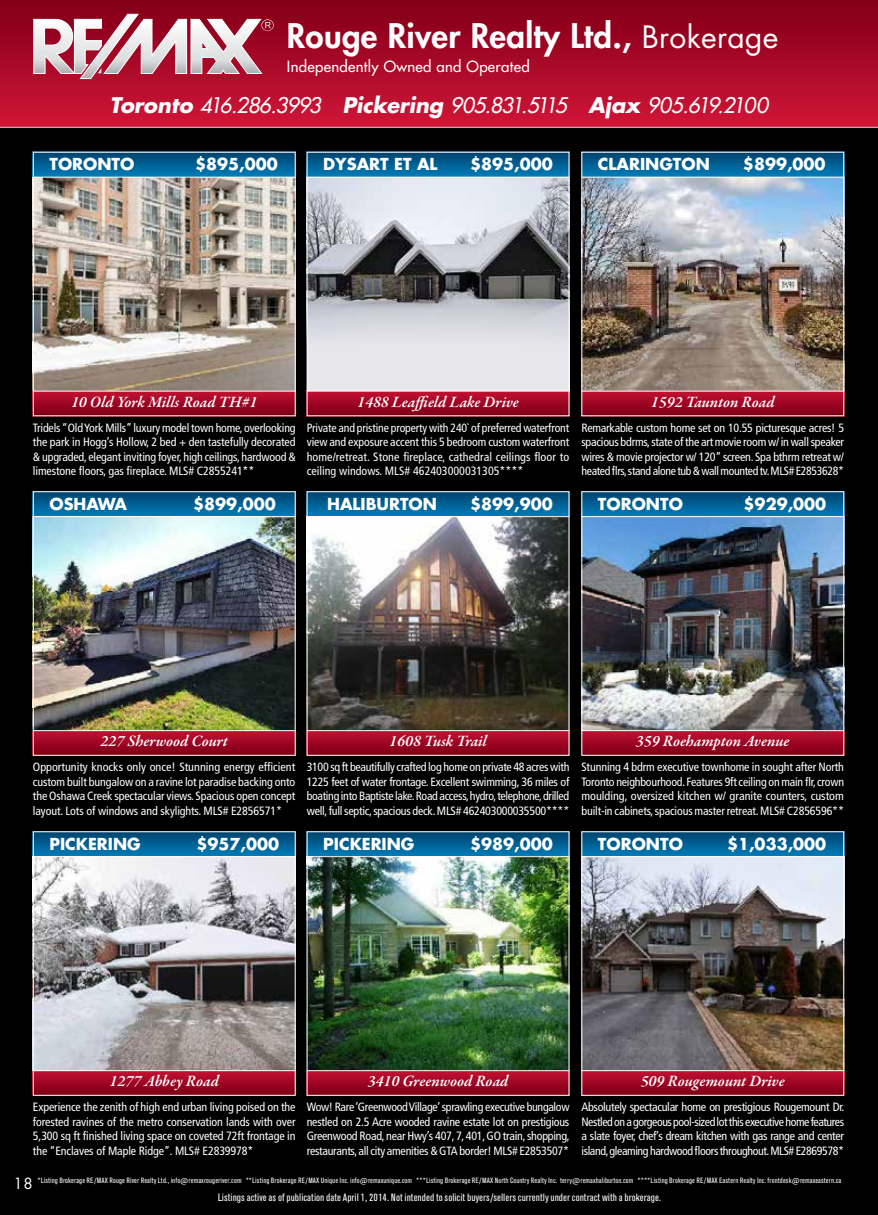
<style>
.page{position:relative;width:878px;height:1215px;background:#fff}
.page>*{position:absolute;margin:0;border:0;box-sizing:border-box;transform-origin:0 0}
.t1{font:800 33px "Futura Std";letter-spacing:.01em;color:#fff}
.t2{font:italic 500 21px "Futura Std";letter-spacing:-.065em;color:#fff}
.t3{font:italic 600 16.05px "Garamond Premr Pro";color:#fff}
.t4{font:700 16.05px "Futura Std";color:#fff}
.t5{font:500 15px "Futura Std";letter-spacing:.02em;color:#fff}
.t6{font:15px "Futura Std";color:#fff}
.t7{font:condensed 12px/14.4px "Frutiger";letter-spacing:-.01em;color:#fff;text-align:justify}
.t8{font:10.5px "Ad Grotesk SB Con";color:#fff}
.t9{font:7.5px "Ad Grotesk SB Con";letter-spacing:.01em;color:#fff}
.s1{font-weight:400;font-size:30px}
.s2{font-weight:700}
</style>
<div class="page">
<div style="left:0;top:128px;width:878px;height:1087px;background:#000"></div>
<div style="left:0;top:0;width:878px;height:127px;background:linear-gradient(to bottom,#810018,#d11537)"></div>
<svg style="left:33px;top:14px;width:241px;height:66px"></svg>
<hr style="left:0;top:127px;width:878px;height:1px;background:#c7c8ca">
<div style="left:581px;top:491px;width:263px;height:26px;background:linear-gradient(to bottom,#00426b,#007bb8)"></div>
<svg style="left:583px;top:731px;width:259px;height:23px;background:#a00725"></svg>
<img style="left:583px;top:517px;width:259px;height:213px">
<hr style="left:581px;top:516px;width:263px;height:1px;background:#fff">
<hr style="left:581px;top:730px;width:263px;height:1px;background:#fff">
<div style="left:581px;top:491px;width:263px;height:265px;border:1px solid #fff"></div>
<svg style="left:308px;top:154px;width:259px;height:23px;background:#036397"></svg>
<svg style="left:308px;top:392px;width:259px;height:22px;background:#9f0623"></svg>
<div style="left:307px;top:177px;width:262px;height:214px;background:#e8e7ec"></div>
<img style="left:308px;top:178px;width:259px;height:159px">
<hr style="left:307px;top:177px;width:262px;height:1px;background:#fff">
<hr style="left:307px;top:391px;width:262px;height:1px;background:#fff">
<div style="left:306px;top:152px;width:263px;height:264px;border:1px solid #fff"></div>
<div style="left:307px;top:491px;width:262px;height:26px;background:linear-gradient(to bottom,#00426b,#007bb8)"></div>
<svg style="left:308px;top:731px;width:259px;height:23px;background:#a00725"></svg>
<img style="left:308px;top:517px;width:259px;height:213px">
<hr style="left:307px;top:516px;width:262px;height:1px;background:#fff">
<hr style="left:307px;top:730px;width:262px;height:1px;background:#fff">
<div style="left:306px;top:491px;width:263px;height:265px;border:1px solid #fff"></div>
<svg style="left:583px;top:154px;width:259px;height:23px;background:#036397"></svg>
<svg style="left:583px;top:392px;width:259px;height:22px;background:#9f0623"></svg>
<img style="left:583px;top:178px;width:259px;height:213px">
<hr style="left:581px;top:177px;width:263px;height:1px;background:#fff">
<hr style="left:581px;top:391px;width:263px;height:1px;background:#fff">
<div style="left:581px;top:152px;width:263px;height:264px;border:1px solid #fff"></div>
<div style="left:33px;top:491px;width:262px;height:26px;background:linear-gradient(to bottom,#00426b,#007bb8)"></div>
<svg style="left:35px;top:731px;width:259px;height:23px;background:#a00725"></svg>
<img style="left:35px;top:517px;width:259px;height:213px">
<hr style="left:33px;top:516px;width:262px;height:1px;background:#fff">
<hr style="left:33px;top:730px;width:263px;height:1px;background:#fff">
<div style="left:33px;top:491px;width:263px;height:265px;border:1px solid #fff"></div>
<div style="left:33px;top:831px;width:262px;height:26px;background:linear-gradient(to bottom,#00426b,#007bb7)"></div>
<svg style="left:35px;top:1071px;width:259px;height:23px;background:#a00825"></svg>
<img style="left:35px;top:857px;width:259px;height:213px">
<hr style="left:33px;top:856px;width:262px;height:1px;background:#fff">
<hr style="left:33px;top:1070px;width:263px;height:1px;background:#fff">
<div style="left:33px;top:831px;width:263px;height:265px;border:1px solid #fff"></div>
<div style="left:581px;top:831px;width:263px;height:26px;background:linear-gradient(to bottom,#00426b,#007bb7)"></div>
<svg style="left:583px;top:1071px;width:259px;height:23px;background:#a00825"></svg>
<img style="left:583px;top:857px;width:259px;height:213px">
<hr style="left:581px;top:856px;width:263px;height:1px;background:#fff">
<hr style="left:581px;top:1070px;width:263px;height:1px;background:#fff">
<div style="left:581px;top:831px;width:263px;height:265px;border:1px solid #fff"></div>
<div style="left:307px;top:831px;width:262px;height:26px;background:linear-gradient(to bottom,#00426b,#007bb7)"></div>
<svg style="left:308px;top:1071px;width:259px;height:23px;background:#a00825"></svg>
<img style="left:308px;top:857px;width:259px;height:213px">
<hr style="left:307px;top:856px;width:262px;height:1px;background:#fff">
<hr style="left:307px;top:1070px;width:262px;height:1px;background:#fff">
<div style="left:306px;top:831px;width:263px;height:265px;border:1px solid #fff"></div>
<svg style="left:35px;top:154px;width:259px;height:23px;background:#036397"></svg>
<svg style="left:35px;top:392px;width:259px;height:22px;background:#9f0623"></svg>
<img style="left:35px;top:178px;width:259px;height:213px">
<hr style="left:33px;top:177px;width:262px;height:1px;background:#fff">
<hr style="left:33px;top:391px;width:263px;height:1px;background:#fff">
<div style="left:33px;top:152px;width:263px;height:264px;border:1px solid #fff"></div>
<h1 class="t1" style="left:287px;top:15px;width:493px">Rouge River Realty Ltd., <span class="s1">Brokerage</span></h1>
<p class="t5" style="left:287px;top:57px;width:244px">Independently Owned and Operated</p>
<h2 class="t2" style="left:110px;top:92px;width:659px"><span class="s2">Toronto</span> 416.286.3993 <span class="s2">Pickering</span> 905.831.5115 <span class="s2">Ajax</span> 905.619.2100</h2>
<h3 class="t4" style="left:49px;top:153px;width:86px">TORONTO</h3>
<h3 class="t4" style="left:195px;top:153px;width:84px">$895,000</h3>
<h3 class="t4" style="left:323px;top:153px;width:116px">DYSART ET AL</h3>
<h3 class="t4" style="left:470px;top:153px;width:84px">$895,000</h3>
<h3 class="t4" style="left:598px;top:153px;width:113px">CLARINGTON</h3>
<h3 class="t4" style="left:743px;top:153px;width:84px">$899,000</h3>
<h3 class="t3" style="left:71px;top:392px;width:188px">10 Old York Mills Road TH#1</h3>
<h3 class="t3" style="left:357px;top:392px;width:163px">1488 Leaffield Lake Drive</h3>
<h3 class="t3" style="left:651px;top:392px;width:125px">1592 Taunton Road</h3>
<p class="t7" style="left:33px;top:421px;width:264px">Tridels “Old York Mills” luxury model town home, overlooking the park in Hogg’s Hollow, 2 bed + den tastefully decorated &amp; upgraded, elegant inviting foyer, high ceilings, hardwood &amp; limestone floors, gas fireplace. MLS# C2855241**</p>
<p class="t7" style="left:307px;top:421px;width:264px">Private and pristine property with 240` of preferred waterfront view and exposure accent this 5 bedroom custom waterfront home/retreat. Stone fireplace, cathedral ceilings floor to ceiling windows. MLS# 462403000031305****</p>
<p class="t7" style="left:581px;top:421px;width:264px">Remarkable custom home set on 10.55 picturesque acres! 5 spacious bdrms, state of the art movie room w/ in wall speaker wires &amp; movie projector w/ 120” screen. Spa bthrm retreat w/ heated flrs, stand alone tub &amp; wall mounted tv. MLS# E2853628*</p>
<h3 class="t4" style="left:49px;top:493px;width:79px">OSHAWA</h3>
<h3 class="t4" style="left:193px;top:493px;width:84px">$899,000</h3>
<h3 class="t4" style="left:327px;top:493px;width:111px">HALIBURTON</h3>
<h3 class="t4" style="left:470px;top:493px;width:84px">$899,900</h3>
<h3 class="t4" style="left:598px;top:493px;width:86px">TORONTO</h3>
<h3 class="t4" style="left:743px;top:493px;width:84px">$929,000</h3>
<h3 class="t3" style="left:101px;top:731px;width:129px">227 Sherwood Court</h3>
<h3 class="t3" style="left:389px;top:731px;width:99px">1608 Tusk Trail</h3>
<h3 class="t3" style="left:636px;top:731px;width:155px">359 Roehampton Avenue</h3>
<p class="t7" style="left:33px;top:760px;width:264px">Opportunity knocks only once! Stunning energy efficient custom built bungalow on a ravine lot paradise backing onto the Oshawa Creek spectacular views. Spacious open concept layout. Lots of windows and skylights. MLS# E2856571*</p>
<p class="t7" style="left:307px;top:760px;width:264px">3100 sq ft beautifully crafted log home on private 48 acres with 1225 feet of water frontage. Excellent swimming, 36 miles of boating into Baptiste lake. Road access, hydro, telephone, drilled well, full septic, spacious deck. MLS# 462403000035500****</p>
<p class="t7" style="left:581px;top:760px;width:264px">Stunning 4 bdrm executive townhome in sought after North Toronto neighbourhood. Features 9ft ceiling on main flr, crown moulding, oversized kitchen w/ granite counters, custom built-in cabinets, spacious master retreat. MLS# C2856596**</p>
<h3 class="t4" style="left:49px;top:833px;width:93px">PICKERING</h3>
<h3 class="t4" style="left:196px;top:833px;width:84px">$957,000</h3>
<h3 class="t4" style="left:323px;top:833px;width:93px">PICKERING</h3>
<h3 class="t4" style="left:470px;top:833px;width:84px">$989,000</h3>
<h3 class="t4" style="left:598px;top:833px;width:86px">TORONTO</h3>
<h3 class="t4" style="left:727px;top:833px;width:101px">$1,033,000</h3>
<h3 class="t3" style="left:110px;top:1072px;width:111px">1277 Abbey Road</h3>
<p class="t7" style="left:33px;top:1100px;width:264px">Experience the zenith of high end urban living poised on the forested ravines of the metro conservation lands with over 5,300 sq ft finished living space on coveted 72ft frontage in the “Enclaves of Maple Ridge”. MLS# E2839978*</p>
<h3 class="t3" style="left:367px;top:1072px;width:142px">3410 Greenwood Road</h3>
<p class="t7" style="left:307px;top:1100px;width:264px">Wow! Rare ‘Greenwood Village’ sprawling executive bungalow nestled on 2.5 Acre wooded ravine estate lot on prestigious Greenwood Road, near Hwy’s 407, 7, 401, GO train, shopping, restaurants, all city amenities &amp; GTA border! MLS# E2853507*</p>
<h3 class="t3" style="left:640px;top:1072px;width:146px">509 Rougemount Drive</h3>
<p class="t7" style="left:581px;top:1100px;width:264px">Absolutely spectacular home on prestigious Rougemount Dr.<br>Nestled on a gorgeous pool-sized lot this executive home features a slate foyer, chef’s dream kitchen with gas range and center island, gleaming hardwood floors throughout. MLS# E2869578*</p>
<p class="t9" style="left:37px;top:1176px;width:805px">*Listing Brokerage RE/MAX Rouge River Realty Ltd., info@remaxrougeriver.com **Listing Brokerage RE/MAX Unique Inc. info@remaxunique.com ***Listing Brokerage RE/MAX North Country Realty Inc. terry@remaxhaliburton.com ****Listing Brokerage RE/MAX Eastern Realty Inc. frontdesk@remaxeastern.ca</p>
<p class="t8" style="left:218px;top:1192px;width:445px">Listings active as of publication date April 1, 2014. Not intended to solicit buyers/sellers currently under contract with a brokerage.</p>
<p class="t6" style="left:14px;top:1174px;width:21px">18</p>
</div>
